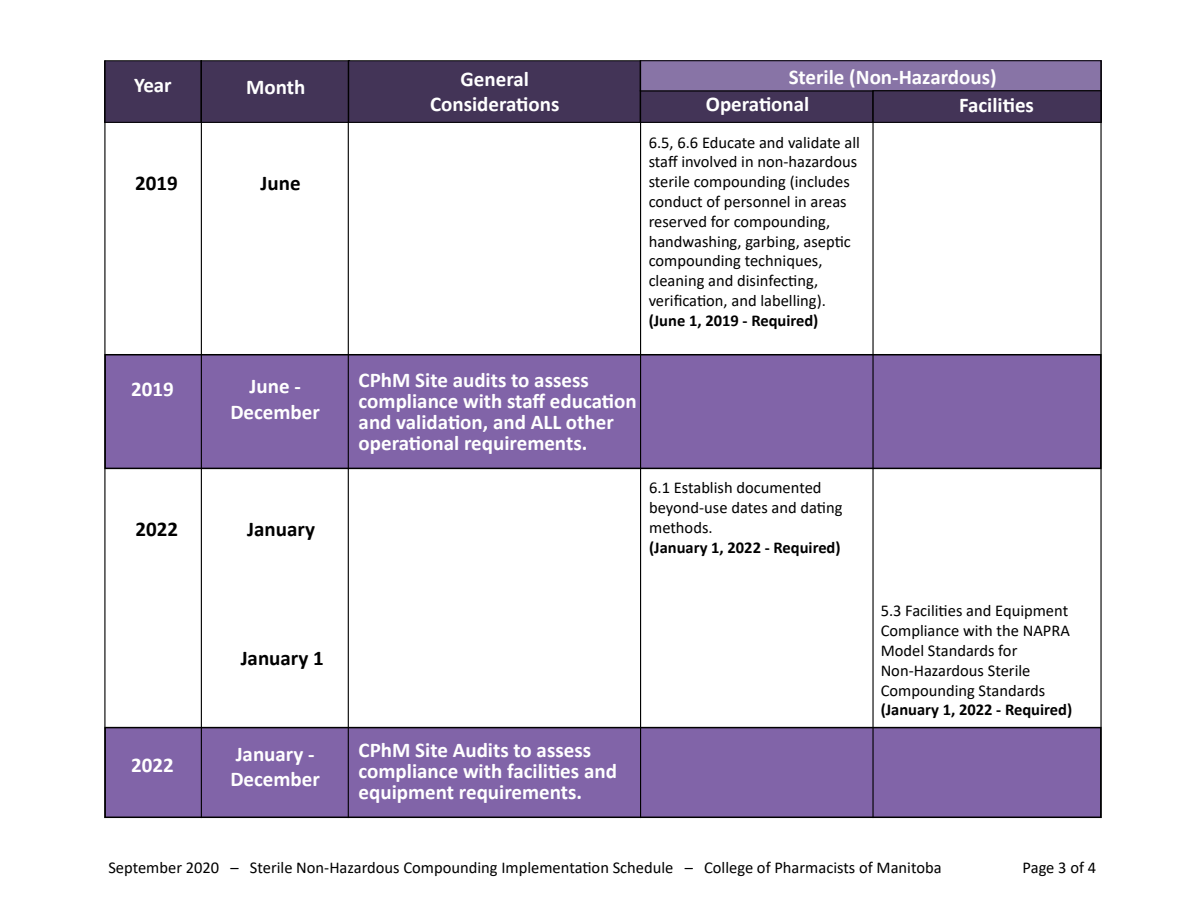
<style>
.page{position:relative;width:1188px;height:918px;background:#fff}
.page>*{position:absolute;margin:0;border:0;box-sizing:border-box;transform-origin:0 0}
.t1{font:700 21px/21px "Calibri";color:#fff}
.t2{font:700 21px "Calibri";color:#000}
.t3{font:16.5px/19.8px "Calibri";color:#000}
.t4{font:700 16.5px "Calibri";color:#000}
</style>
<div class="page">
<div style="left:105px;top:728px;width:996px;height:89px;background:#8164a8"></div>
<div style="left:104px;top:727px;width:998px;height:91px;border:2px solid #000"></div>
<div style="left:105px;top:355px;width:996px;height:113px;background:#8164a8"></div>
<div style="left:104px;top:354px;width:998px;height:115px;border:2px solid #000"></div>
<div style="left:105px;top:61px;width:96px;height:61px;background:#433457"></div>
<div style="left:104px;top:60px;width:98px;height:63px;border:1px solid #000"></div>
<div style="left:201px;top:61px;width:149px;height:61px;background:#433457"></div>
<div style="left:201px;top:60px;width:149px;height:63px;border:1px solid #000"></div>
<div style="left:349px;top:61px;width:292px;height:61px;background:#433457"></div>
<div style="left:348px;top:60px;width:293px;height:63px;border:1px solid #000"></div>
<div style="left:640px;top:91px;width:234px;height:31px;background:#433457"></div>
<div style="left:640px;top:90px;width:234px;height:33px;border:1px solid #000"></div>
<div style="left:640px;top:61px;width:461px;height:30px;background:#8874a6"></div>
<div style="left:640px;top:60px;width:462px;height:31px;border:1px solid #000"></div>
<div style="left:873px;top:91px;width:228px;height:31px;background:#433457"></div>
<div style="left:872px;top:90px;width:230px;height:33px;border:1px solid #000"></div>
<hr style="left:104px;top:60px;width:1px;height:758px;background:#000">
<hr style="left:1100px;top:60px;width:2px;height:758px;background:#000">
<hr style="left:201px;top:60px;width:1px;height:758px;background:#000">
<hr style="left:348px;top:60px;width:1px;height:758px;background:#000">
<hr style="left:640px;top:60px;width:1px;height:758px;background:#000">
<hr style="left:872px;top:90px;width:2px;height:728px;background:#000">
<p class="t1" style="left:134px;top:74px;width:39px">Year</p>
<p class="t1" style="left:246px;top:76px;width:61px">Month</p>
<p class="t1" style="left:430px;top:66px;width:131px;line-height:25.2px;text-align:center">General<br>Considerations</p>
<p class="t1" style="left:706px;top:62px;width:292px;line-height:27.9px;text-indent:83px">Sterile (Non-Hazardous)<br>Operational</p>
<p class="t1" style="left:959px;top:94px;width:76px">Facilities</p>
<p class="t2" style="left:135px;top:168px;width:44px">2019</p>
<p class="t2" style="left:261px;top:168px;width:42px">June</p>
<p class="t3" style="left:649px;top:132px;width:213px">6.5, 6.6 Educate and validate all staff involved in non-hazardous sterile compounding (includes conduct of personnel in areas reserved for compounding, handwashing, garbing, aseptic compounding techniques, cleaning and disinfecting, verification, and labelling).</p>
<p class="t4" style="left:649px;top:309px;width:171px">(June 1, 2019 - Required)</p>
<p class="t1" style="left:131px;top:378px;width:44px">2019</p>
<p class="t1" style="left:230px;top:373px;width:91px;line-height:25.2px;text-align:center">June -<br>December</p>
<p class="t1" style="left:359px;top:369px;width:280px">CPhM Site audits to assess compliance with staff education and validation, and ALL other operational requirements.</p>
<p class="t2" style="left:136px;top:514px;width:44px">2022</p>
<p class="t2" style="left:247px;top:514px;width:69px">January</p>
<p class="t3" style="left:649px;top:478px;width:195px">6.1 Establish documented beyond-use dates and dating methods.</p>
<p class="t4" style="left:649px;top:536px;width:193px">(January 1, 2022 - Required)</p>
<p class="t2" style="left:241px;top:643px;width:85px">January 1</p>
<p class="t1" style="left:131px;top:754px;width:44px">2022</p>
<p class="t1" style="left:230px;top:741px;width:91px;line-height:25.2px">January -<br>December</p>
<p class="t1" style="left:359px;top:739px;width:260px">CPhM Site Audits to assess compliance with facilities and equipment requirements.</p>
<p class="t3" style="left:881px;top:601px;width:191px">5.3 Facilities and Equipment<br>Compliance with the NAPRA<br>Model Standards for<br>Non-Hazardous Sterile<br>Compounding Standards</p>
<p class="t4" style="left:881px;top:698px;width:193px">(January 1, 2022 - Required)</p>
<p class="t3" style="left:108px;top:857px;width:835px">September 2020 – Sterile Non-Hazardous Compounding Implementation Schedule – College of Pharmacists of Manitoba</p>
<p class="t3" style="left:1023px;top:857px;width:75px">Page 3 of 4</p>
</div>
